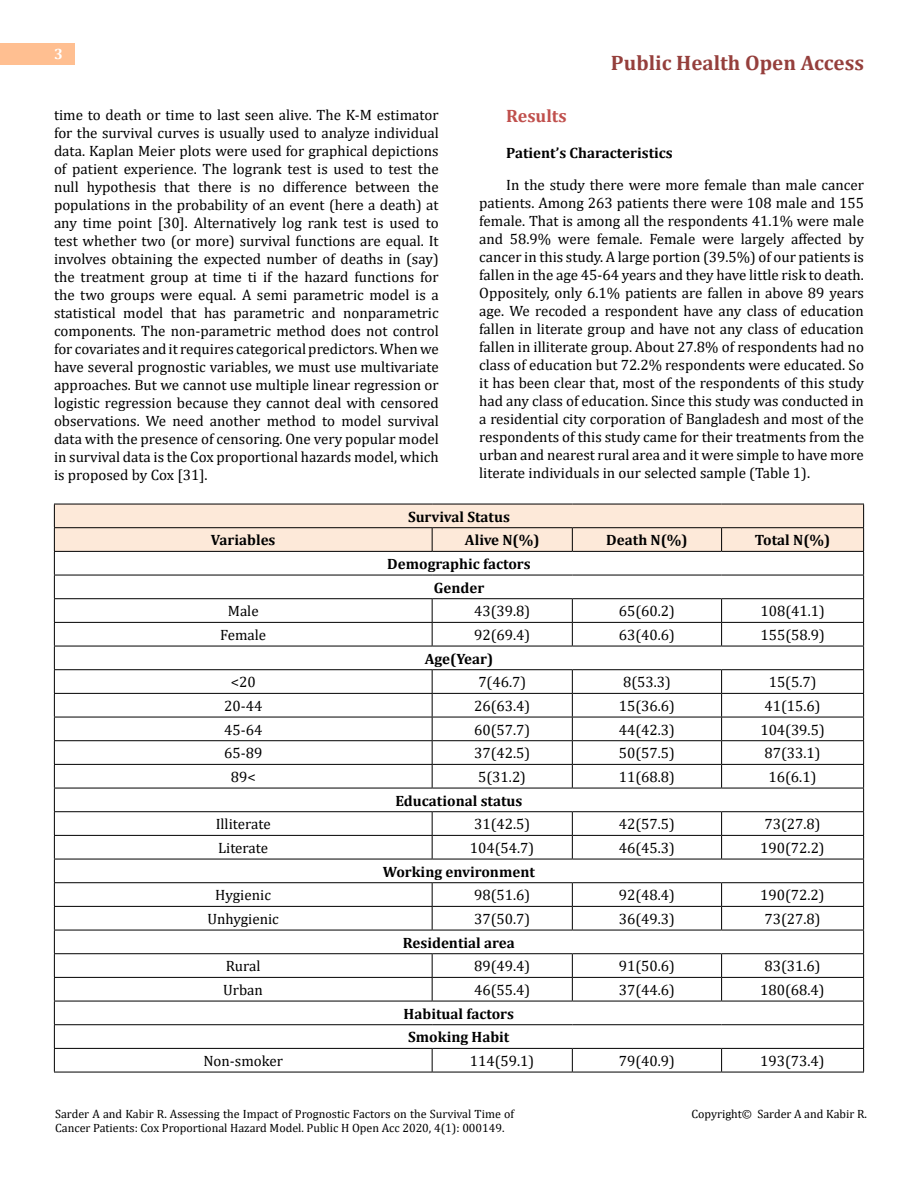
<style>
.page{position:relative;width:918px;height:1188px;background:#fff}
.page>*{position:absolute;margin:0;border:0;box-sizing:border-box;transform-origin:0 0}
.t1{font:700 21px "Cambria";color:#953f3c}
.t2{font:700 18px "Cambria";color:#c0504d}
.t3{font:15px/18px "Cambria";color:#010000;text-align:justify}
.t4{font:15px "Cambria";color:#000}
.t5{font:700 15px/23.7px "Cambria";color:#000;text-align:center}
.t6{font:700 15px "Cambria";color:#010000}
.t7{font:700 15px "Cambria";color:#fff}
.t8{font:12px/14.4px "Cambria";color:#000}
</style>
<div class="page">
<div style="left:0;top:43px;width:75px;height:21px;background:#ffbf91"></div>
<svg style="left:54px;top:504px;width:810px;height:568px"></svg>
<hr style="left:54px;top:1072px;width:378px;height:1px;background:#000">
<hr style="left:432px;top:1072px;width:140px;height:1px;background:#000">
<hr style="left:572px;top:1072px;width:150px;height:1px;background:#000">
<hr style="left:722px;top:1072px;width:142px;height:1px;background:#000">
<p class="t7" style="left:54px;top:44px;width:10px">3</p>
<h1 class="t1" style="left:611px;top:48px;width:255px">Public Health Open Access</h1>
<p class="t3" style="left:54px;top:105px;width:386px">time to death or time to last seen alive. The K-M estimator for the survival curves is usually used to analyze individual data. Kaplan Meier plots were used for graphical depictions of patient experience. The logrank test is used to test the null hypothesis that there is no difference between the populations in the probability of an event (here a death) at any time point [30]. Alternatively log rank test is used to test whether two (or more) survival functions are equal. It involves obtaining the expected number of deaths in (say) the treatment group at time ti if the hazard functions for the two groups were equal. A semi parametric model is a statistical model that has parametric and nonparametric components. The non-parametric method does not control for covariates and it requires categorical predictors. When we have several prognostic variables, we must use multivariate approaches. But we cannot use multiple linear regression or logistic regression because they cannot deal with censored observations. We need another method to model survival data with the presence of censoring. One very popular model in survival data is the Cox proportional hazards model, which is proposed by Cox [31].</p>
<p class="t2" style="left:506px;top:103px;width:62px">Results</p>
<p class="t6" style="left:506px;top:142px;width:168px">Patient’s Characteristics</p>
<p class="t3" style="left:479px;top:175px;width:386px;text-indent:27px">In the study there were more female than male cancer patients. Among 263 patients there were 108 male and 155 female. That is among all the respondents 41.1% were male and 58.9% were female. Female were largely affected by cancer in this study. A large portion (39.5%) of our patients is fallen in the age 45-64 years and they have little risk to death.<br>Oppositely, only 6.1% patients are fallen in above 89 years age. We recoded a respondent have any class of education fallen in literate group and have not any class of education fallen in illiterate group. About 27.8% of respondents had no class of education but 72.2% respondents were educated. So it has been clear that, most of the respondents of this study had any class of education. Since this study was conducted in a residential city corporation of Bangladesh and most of the respondents of this study came for their treatments from the urban and nearest rural area and it were simple to have more literate individuals in our selected sample (Table 1).</p>
<p class="t5" style="left:408px;top:504px;width:103px">Survival Status</p>
<p class="t5" style="left:211px;top:528px;width:66px">Variables</p>
<p class="t5" style="left:465px;top:528px;width:76px">Alive N(%)</p>
<p class="t5" style="left:606px;top:528px;width:83px">Death N(%)</p>
<p class="t5" style="left:755px;top:528px;width:77px">Total N(%)</p>
<p class="t5" style="left:387px;top:552px;width:145px">Demographic factors<br>Gender</p>
<p class="t4" style="left:228px;top:602px;width:32px">Male</p>
<p class="t4" style="left:474px;top:602px;width:58px">43(39.8)</p>
<p class="t4" style="left:619px;top:602px;width:58px">65(60.2)</p>
<p class="t4" style="left:760px;top:602px;width:66px">108(41.1)</p>
<p class="t4" style="left:220px;top:626px;width:47px">Female</p>
<p class="t4" style="left:474px;top:626px;width:58px">92(69.4)</p>
<p class="t4" style="left:619px;top:626px;width:58px">63(40.6)</p>
<p class="t4" style="left:760px;top:626px;width:66px">155(58.9)</p>
<p class="t5" style="left:425px;top:646px;width:70px">Age(Year)</p>
<p class="t4" style="left:231px;top:673px;width:26px">&lt;20</p>
<p class="t4" style="left:478px;top:673px;width:49px">7(46.7)</p>
<p class="t4" style="left:623px;top:673px;width:49px">8(53.3)</p>
<p class="t4" style="left:769px;top:673px;width:49px">15(5.7)</p>
<p class="t4" style="left:224px;top:697px;width:40px">20-44</p>
<p class="t4" style="left:474px;top:697px;width:58px">26(63.4)</p>
<p class="t4" style="left:619px;top:697px;width:58px">15(36.6)</p>
<p class="t4" style="left:765px;top:697px;width:58px">41(15.6)</p>
<p class="t4" style="left:224px;top:721px;width:40px">45-64</p>
<p class="t4" style="left:474px;top:721px;width:58px">60(57.7)</p>
<p class="t4" style="left:619px;top:721px;width:58px">44(42.3)</p>
<p class="t4" style="left:760px;top:721px;width:66px">104(39.5)</p>
<p class="t4" style="left:224px;top:744px;width:40px">65-89</p>
<p class="t4" style="left:474px;top:744px;width:58px">37(42.5)</p>
<p class="t4" style="left:619px;top:744px;width:58px">50(57.5)</p>
<p class="t4" style="left:765px;top:744px;width:58px">87(33.1)</p>
<p class="t4" style="left:231px;top:768px;width:26px">89&lt;</p>
<p class="t4" style="left:478px;top:768px;width:49px">5(31.2)</p>
<p class="t4" style="left:619px;top:768px;width:58px">11(68.8)</p>
<p class="t4" style="left:769px;top:768px;width:49px">16(6.1)</p>
<p class="t5" style="left:395px;top:788px;width:128px">Educational status</p>
<p class="t4" style="left:216px;top:815px;width:56px">Illiterate</p>
<p class="t4" style="left:474px;top:815px;width:58px">31(42.5)</p>
<p class="t4" style="left:619px;top:815px;width:58px">42(57.5)</p>
<p class="t4" style="left:764px;top:815px;width:58px">73(27.8)</p>
<p class="t4" style="left:218px;top:839px;width:52px">Literate</p>
<p class="t4" style="left:470px;top:839px;width:66px">104(54.7)</p>
<p class="t4" style="left:619px;top:839px;width:58px">46(45.3)</p>
<p class="t4" style="left:760px;top:839px;width:66px">190(72.2)</p>
<p class="t5" style="left:383px;top:859px;width:153px">Working environment</p>
<p class="t4" style="left:215px;top:886px;width:57px">Hygienic</p>
<p class="t4" style="left:474px;top:886px;width:58px">98(51.6)</p>
<p class="t4" style="left:619px;top:886px;width:58px">92(48.4)</p>
<p class="t4" style="left:760px;top:886px;width:66px">190(72.2)</p>
<p class="t4" style="left:207px;top:910px;width:73px">Unhygienic</p>
<p class="t4" style="left:474px;top:910px;width:58px">37(50.7)</p>
<p class="t4" style="left:619px;top:910px;width:58px">36(49.3)</p>
<p class="t4" style="left:764px;top:910px;width:58px">73(27.8)</p>
<p class="t5" style="left:403px;top:930px;width:114px">Residential area</p>
<p class="t4" style="left:226px;top:957px;width:36px">Rural</p>
<p class="t4" style="left:474px;top:957px;width:58px">89(49.4)</p>
<p class="t4" style="left:619px;top:957px;width:58px">91(50.6)</p>
<p class="t4" style="left:764px;top:957px;width:58px">83(31.6)</p>
<p class="t4" style="left:223px;top:981px;width:41px">Urban</p>
<p class="t4" style="left:474px;top:981px;width:58px">46(55.4)</p>
<p class="t4" style="left:619px;top:981px;width:58px">37(44.6)</p>
<p class="t4" style="left:760px;top:981px;width:66px">180(68.4)</p>
<p class="t5" style="left:404px;top:1001px;width:112px">Habitual factors<br>Smoking Habit</p>
<p class="t4" style="left:203px;top:1052px;width:81px">Non-smoker</p>
<p class="t4" style="left:470px;top:1052px;width:66px">114(59.1)</p>
<p class="t4" style="left:619px;top:1052px;width:58px">79(40.9)</p>
<p class="t4" style="left:760px;top:1052px;width:66px">193(73.4)</p>
<p class="t8" style="left:55px;top:1106px;width:460px">Sarder A and Kabir R. Assessing the Impact of Prognostic Factors on the Survival Time of<br>Cancer Patients: Cox Proportional Hazard Model. Public H Open Acc 2020, 4(1): 000149.</p>
<p class="t8" style="left:692px;top:1106px;width:177px">Copyright© Sarder A and Kabir R.</p>
</div>
